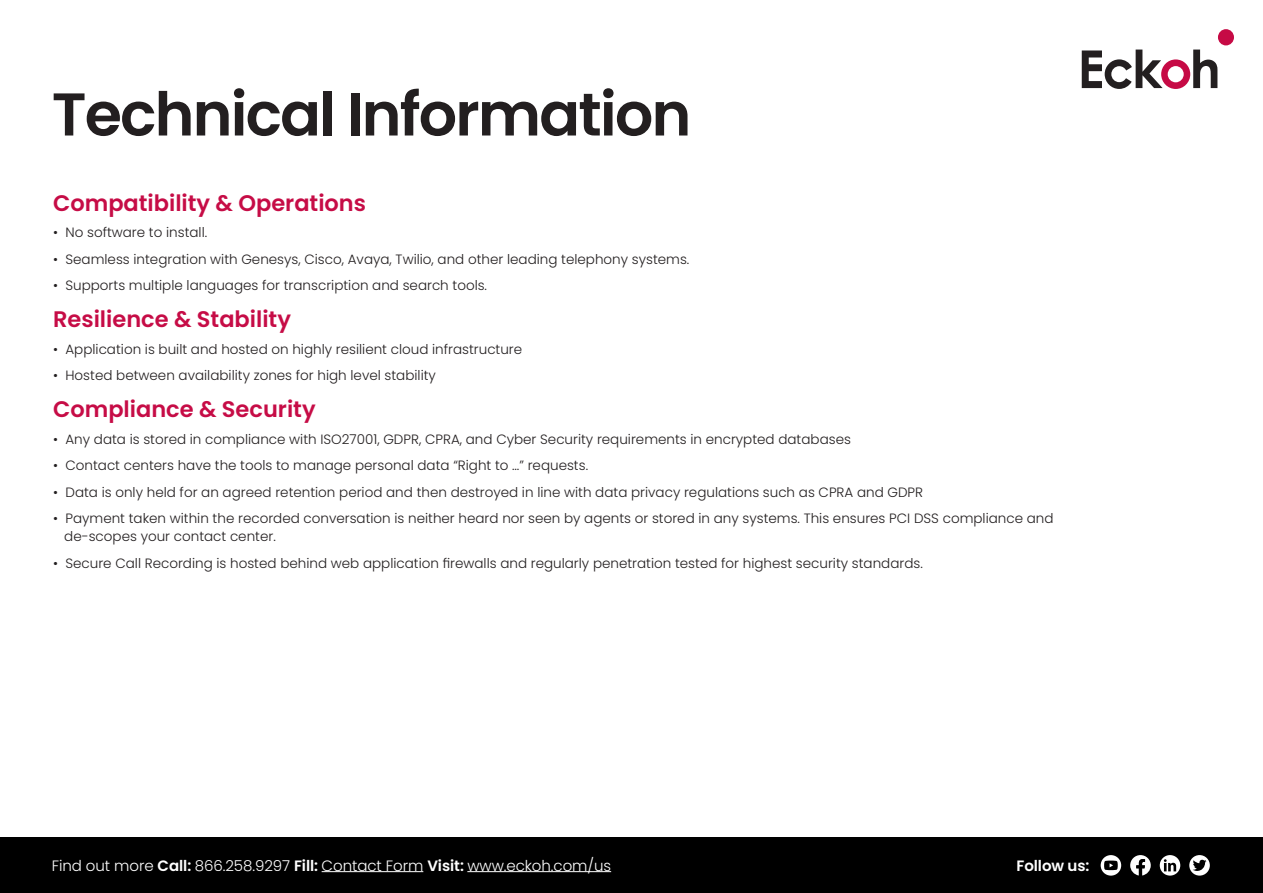
<style>
.page{position:relative;width:1263px;height:893px;background:#fff}
.page>*{position:absolute;margin:0;border:0;box-sizing:border-box;transform-origin:0 0}
.t1{font:600 60.3px "Poppins";letter-spacing:-.03em;color:#231f20}
.Subtitle{font:600 22.5px "Poppins";color:#c60c46}
.Body_copy{font:600 22.5px "Poppins";color:#c60c46}
.t2{font:300 15px "Poppins";letter-spacing:-.005em;color:#fff}
.t3{font:600 15px "Poppins";letter-spacing:-.005em;color:#fff}
.Body_copy-2{font:300 13.5px/18px "Poppins";color:#231f20}
.s1{font-weight:600}
</style>
<div class="page">
<svg style="left:1082px;top:50px;width:135px;height:39px"></svg>
<div style="left:1218px;top:29px;width:16px;height:16px;background:#c60a45;border-radius:50%"></div>
<div style="left:0;top:838px;width:1263px;height:55px;background:#000"></div>
<hr style="left:322px;top:871px;width:101px;height:1px;background:#fff">
<hr style="left:467px;top:871px;width:144px;height:1px;background:#fff">
<svg style="left:1130px;top:855px;width:21px;height:21px"></svg>
<div style="left:1101px;top:855px;width:20px;height:21px;background:linear-gradient(to right,#fefefe,#fff);border-radius:50%"></div>
<svg style="left:1104px;top:861px;width:14px;height:9px"></svg>
<svg style="left:1189px;top:855px;width:21px;height:21px"></svg>
<svg style="left:1193px;top:859px;width:13px;height:12px"></svg>
<svg style="left:1160px;top:855px;width:20px;height:21px"></svg>
<svg style="left:1164px;top:859px;width:12px;height:12px"></svg>
<p class="t1" style="left:52px;top:79px;width:641px">Technical Information</p>
<p class="Subtitle" style="left:53px;top:190px;width:314px">Compatibility &amp; Operations</p>
<p class="Body_copy-2" style="left:53px;top:224px;width:156px">• No software to install.</p>
<p class="Body_copy-2" style="left:53px;top:250px;width:638px">• Seamless integration with Genesys, Cisco, Avaya, Twilio, and other leading telephony systems.</p>
<p class="Body_copy-2" style="left:53px;top:277px;width:435px">• Supports multiple languages for transcription and search tools.</p>
<p class="Body_copy" style="left:53px;top:306px;width:239px">Resilience &amp; Stability</p>
<p class="Body_copy-2" style="left:53px;top:340px;width:471px">• Application is built and hosted on highly resilient cloud infrastructure</p>
<p class="Body_copy-2" style="left:53px;top:367px;width:384px">• Hosted between availability zones for high level stability</p>
<p class="Subtitle" style="left:53px;top:396px;width:264px">Compliance &amp; Security</p>
<p class="Body_copy-2" style="left:53px;top:430px;width:799px">• Any data is stored in compliance with ISO27001, GDPR, CPRA, and Cyber Security requirements in encrypted databases</p>
<p class="Body_copy-2" style="left:53px;top:457px;width:536px">• Contact centers have the tools to manage personal data “Right to …” requests.</p>
<p class="Body_copy-2" style="left:53px;top:483px;width:871px">• Data is only held for an agreed retention period and then destroyed in line with data privacy regulations such as CPRA and GDPR</p>
<p class="Body_copy-2" style="left:64px;top:510px;width:991px;text-indent:-11px">• Payment taken within the recorded conversation is neither heard nor seen by agents or stored in any systems. This ensures PCI DSS compliance and de-scopes your contact center.</p>
<p class="Body_copy-2" style="left:53px;top:554px;width:871px">• Secure Call Recording is hosted behind web application firewalls and regularly penetration tested for highest security standards.</p>
<p class="t2" style="left:52px;top:856px;width:561px">Find out more <span class="s1">Call:</span> 866.258.9297 <span class="s1">Fill:</span> Contact Form <span class="s1">Visit:</span> www.eckoh.com/us</p>
<p class="t3" style="left:1016px;top:856px;width:75px">Follow us:</p>
</div>
